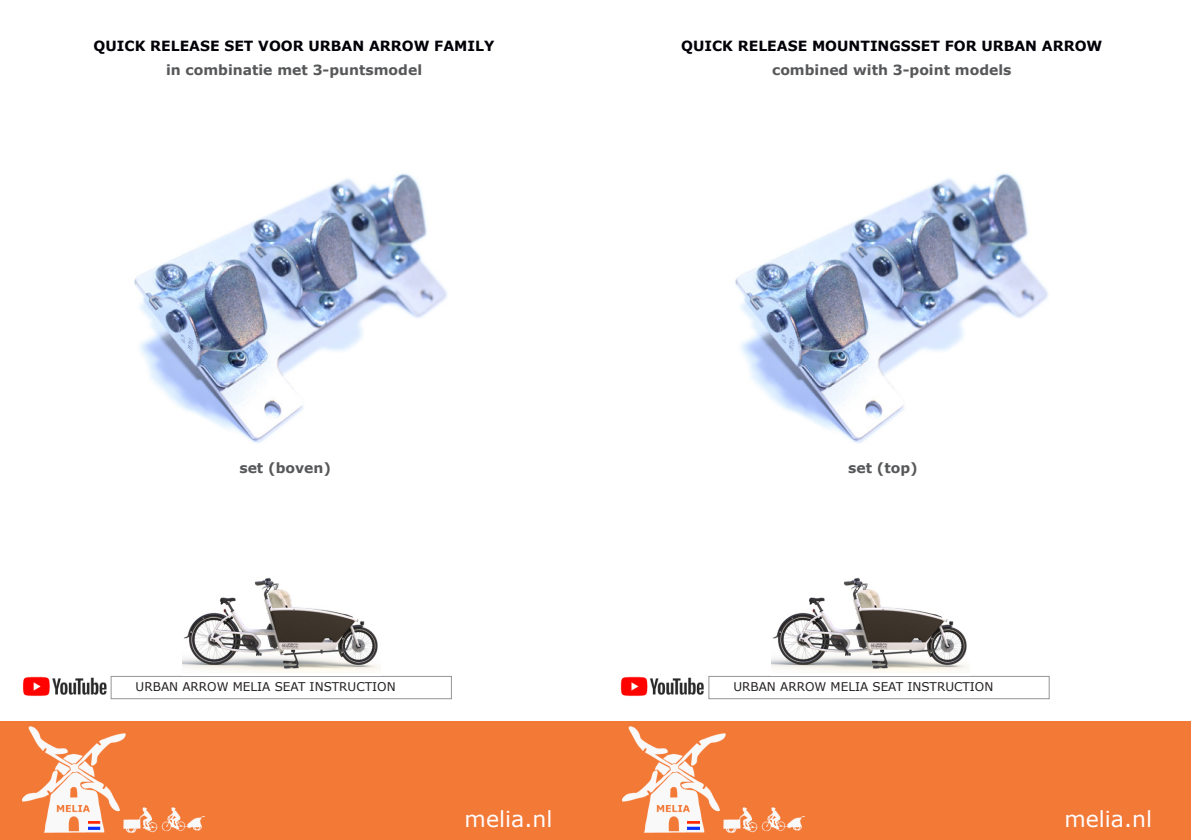
<style>
.page{position:relative;width:1191px;height:840px;background:#fff}
.page>*{position:absolute;margin:0;border:0;box-sizing:border-box;transform-origin:0 0}
.t1{font:22px "Verdana";color:#fffcfc}
.t2{font:700 14px "Verdana";color:#000007}
.t3{font:700 14px "Verdana";color:#57585a}
.t4{font:12px "Verdana";color:#231f20}
</style>
<div class="page">
<div style="left:0;top:721px;width:595px;height:118px;background:#f37937"></div>
<img style="left:23px;top:726px;width:182px;height:105px">
<svg style="left:88px;top:821px;width:12px;height:8px"></svg>
<div style="left:595px;top:721px;width:596px;height:118px;background:#f37937"></div>
<img style="left:622px;top:726px;width:182px;height:105px">
<svg style="left:688px;top:821px;width:12px;height:8px"></svg>
<img style="left:620px;top:676px;width:96px;height:24px">
<div style="left:706px;top:662px;width:36px;height:21px;background:#fff"></div>
<div style="left:708px;top:675px;width:341px;height:23px;border:1px solid #939598"></div>
<img style="left:23px;top:676px;width:96px;height:24px">
<div style="left:109px;top:662px;width:36px;height:21px;background:#fff"></div>
<div style="left:111px;top:675px;width:341px;height:23px;border:1px solid #939598"></div>
<img style="left:735px;top:173px;width:313px;height:270px">
<img style="left:134px;top:173px;width:313px;height:270px">
<img style="left:771px;top:578px;width:197px;height:95px">
<img style="left:182px;top:578px;width:197px;height:95px">
<p class="t2" style="left:94px;top:36px;width:402px">QUICK RELEASE SET VOOR URBAN ARROW FAMILY</p>
<p class="t3" style="left:166px;top:60px;width:258px">in combinatie met 3-puntsmodel</p>
<p class="t2" style="left:681px;top:36px;width:423px">QUICK RELEASE MOUNTINGSSET FOR URBAN ARROW</p>
<p class="t3" style="left:772px;top:60px;width:241px">combined with 3-point models</p>
<p class="t3" style="left:239px;top:459px;width:93px">set (boven)</p>
<p class="t4" style="left:136px;top:678px;width:261px">URBAN ARROW MELIA SEAT INSTRUCTION</p>
<p class="t1" style="left:464px;top:804px;width:89px">melia.nl</p>
<p class="t3" style="left:848px;top:459px;width:71px">set (top)</p>
<p class="t4" style="left:733px;top:678px;width:261px">URBAN ARROW MELIA SEAT INSTRUCTION</p>
<p class="t1" style="left:1064px;top:804px;width:89px">melia.nl</p>
</div>
